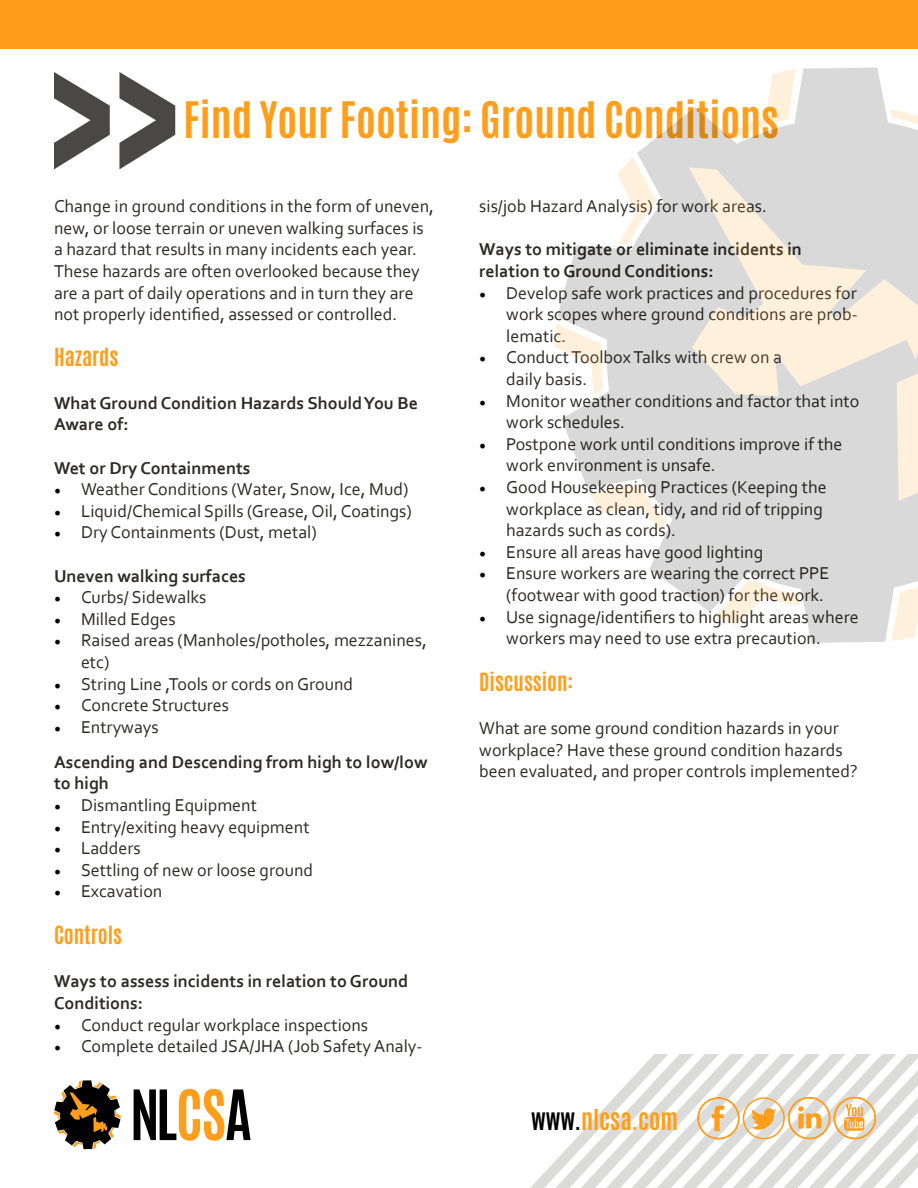
<style>
.page{position:relative;width:918px;height:1188px;background:#fff}
.page>*{position:absolute;margin:0;border:0;box-sizing:border-box;transform-origin:0 0}
.t1{font:700 42px "Antonio";color:#ff9e1a}
.t2{font:700 24px "Antonio";color:#ff9e1a}
.t3{font:700 21px "Antonio";color:#ff9e1a}
.t4{font:18px/21.6px "Corbel";color:#2c2a27}
.t5{font:700 18px/21.6px "Corbel";color:#2c2a27}
.s1{font-family:"Minion Pro";color:#000}
.s2{font-family:"Minion Pro";font-weight:400;color:#000}
.s3{font-weight:400}
.s4{color:#000}
</style>
<div class="page">
<div style="left:0;top:0;width:918px;height:49px;background:#ff9e1a"></div>
<svg style="left:54px;top:72px;width:56px;height:97px"></svg>
<svg style="left:119px;top:72px;width:56px;height:97px"></svg>
<svg style="left:530px;top:1054px;width:388px;height:134px"></svg>
<svg style="left:134px;top:1089px;width:117px;height:52px"></svg>
<svg style="left:54px;top:1080px;width:67px;height:69px"></svg>
<svg style="left:557px;top:68px;width:361px;height:575px;fill:#d9d9d9"></svg>
<svg style="left:689px;top:167px;width:229px;height:229px;background:#e9e2da"></svg>
<svg style="left:897px;top:374px;width:21px;height:127px;background:#fbeddb"></svg>
<svg style="left:554px;top:324px;width:49px;height:71px"></svg>
<svg style="left:617px;top:157px;width:39px;height:88px"></svg>
<svg style="left:589px;top:484px;width:77px;height:48px"></svg>
<svg style="left:730px;top:69px;width:65px;height:68px"></svg>
<svg style="left:892px;top:573px;width:26px;height:68px"></svg>
<svg style="left:715px;top:580px;width:85px;height:45px"></svg>
<svg style="left:890px;top:85px;width:28px;height:46px"></svg>
<h1 class="t1" style="left:184px;top:88px;width:597px">Find Your Footing: Ground Conditions</h1>
<p class="t4" style="left:54px;top:195px;width:381px">Change in ground conditions in the form of uneven, new, or loose terrain or uneven walking surfaces is a hazard that results in many incidents each year.<br>These hazards are often overlooked because they are a part of daily operations and in turn they are not properly identified, assessed or controlled.</p>
<p class="t3" style="left:54px;top:341px;width:66px">Hazards</p>
<p class="t5" style="left:54px;top:392px;width:365px">What Ground Condition Hazards Should You Be<br>Aware of:</p>
<p class="t5" style="left:54px;top:456px;width:198px">Wet or Dry Containments</p>
<p class="t4" style="left:54px;top:478px;width:356px"><span class="s1">•</span> Weather Conditions (Water, Snow, Ice, Mud)</p>
<p class="t4" style="left:54px;top:500px;width:359px"><span class="s1">•</span> Liquid/Chemical Spills (Grease, Oil, Coatings)</p>
<p class="t4" style="left:54px;top:521px;width:264px"><span class="s1">•</span> Dry Containments (Dust, metal)</p>
<p class="t5" style="left:54px;top:564px;width:193px">Uneven walking surfaces</p>
<p class="t4" style="left:54px;top:586px;width:154px"><span class="s1">•</span> Curbs/ Sidewalks</p>
<p class="t4" style="left:54px;top:608px;width:123px"><span class="s1">•</span> Milled Edges</p>
<p class="t4" style="left:81px;top:629px;width:347px;text-indent:-27px"><span class="s1">•</span> Raised areas (Manholes/potholes, mezzanines, etc)</p>
<p class="t4" style="left:54px;top:672px;width:301px"><span class="s1">•</span> String Line ,Tools or cords on Ground</p>
<p class="t4" style="left:54px;top:694px;width:177px"><span class="s1">•</span> Concrete Structures</p>
<p class="t5" style="left:54px;top:709px;width:375px;line-height:35.1px"><span class="s2">•</span> <span class="s3">Entryways<br></span>Ascending and Descending from high to low/low</p>
<p class="t5" style="left:54px;top:772px;width:57px">to high</p>
<p class="t4" style="left:54px;top:794px;width:205px"><span class="s1">•</span> Dismantling Equipment</p>
<p class="t4" style="left:54px;top:815px;width:257px"><span class="s1">•</span> Entry/exiting heavy equipment</p>
<p class="t4" style="left:54px;top:837px;width:88px"><span class="s1">•</span> Ladders</p>
<p class="t4" style="left:54px;top:859px;width:261px"><span class="s1">•</span> Settling of new or loose ground</p>
<p class="t4" style="left:54px;top:880px;width:110px"><span class="s1">•</span> Excavation</p>
<p class="t3" style="left:54px;top:919px;width:70px">Controls</p>
<p class="t5" style="left:54px;top:970px;width:356px">Ways to assess incidents in relation to Ground<br>Conditions:</p>
<p class="t4" style="left:54px;top:1013px;width:316px"><span class="s1">•</span> Conduct regular workplace inspections</p>
<p class="t4" style="left:54px;top:1035px;width:370px"><span class="s1">•</span> Complete detailed JSA/JHA (Job Safety Analy-</p>
<p class="t4" style="left:479px;top:195px;width:289px">sis/job Hazard Analysis) for work areas.</p>
<p class="t5" style="left:479px;top:238px;width:324px">Ways to mitigate or eliminate incidents in relation to Ground Conditions:</p>
<p class="t4" style="left:506px;top:281px;width:353px;text-align:justify;text-indent:-27px"><span class="s1">•</span> Develop safe work practices and procedures for work scopes where ground conditions are prob&shy;lematic.</p>
<p class="t4" style="left:506px;top:346px;width:277px;text-indent:-27px"><span class="s1">•</span> Conduct Toolbox Talks with crew on a daily basis.</p>
<p class="t4" style="left:506px;top:389px;width:355px;text-indent:-27px"><span class="s1">•</span> Monitor weather conditions and factor that into work schedules.</p>
<p class="t4" style="left:506px;top:432px;width:338px;text-indent:-27px"><span class="s1">•</span> Postpone work until conditions improve if the work environment is unsafe.</p>
<p class="t4" style="left:506px;top:476px;width:322px;text-indent:-27px"><span class="s1">•</span> Good Housekeeping Practices (Keeping the workplace as clean, tidy, and rid of tripping hazards such as cords).</p>
<p class="t4" style="left:479px;top:540px;width:286px"><span class="s1">•</span> Ensure all areas have good lighting</p>
<p class="t4" style="left:506px;top:562px;width:325px;text-indent:-27px"><span class="s1">•</span> Ensure workers are wearing the correct PPE (footwear with good traction) for the work.</p>
<p class="t4" style="left:479px;top:605px;width:381px;text-align:center"><span class="s1">•</span> Use signage/identifiers to highlight areas where workers may need to use extra precaution.</p>
<p class="t3" style="left:479px;top:666px;width:96px">Discussion:</p>
<p class="t4" style="left:479px;top:717px;width:380px">What are some ground condition hazards in your workplace? Have these ground condition hazards been evaluated, and proper controls implemented?</p>
<h2 class="t2" style="left:531px;top:1101px;width:149px"><span class="s4">www.</span>nlcsa.com</h2>
</div>
